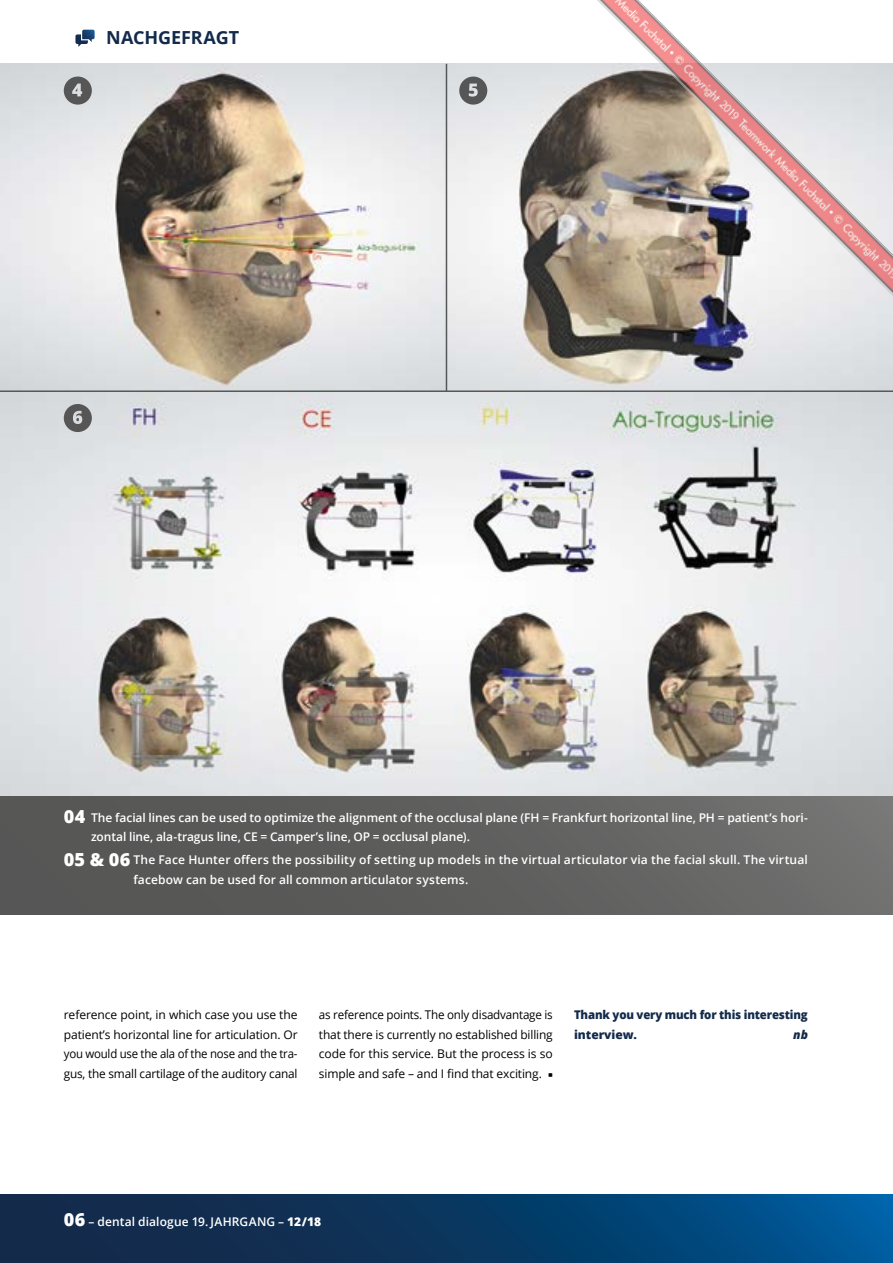
<style>
.page{position:relative;width:893px;height:1263px;background:#fff}
.page>*{position:absolute;margin:0;border:0;box-sizing:border-box;transform-origin:0 0}
.t1{font:700 18px "Open Sans";letter-spacing:-.005em;color:#132a4b}
.DD_2018_Bilduntersch{font:600 12px/19.5px "Open Sans";letter-spacing:.01em;color:#fff}
.DD_2015_Fliesstext{font:12px/19.5px "Open Sans";letter-spacing:-.01em;color:#000;text-align:justify}
.DD_2015_Fliesstext-2{font:800 12px/19.5px "Open Sans";letter-spacing:-.015em;color:#132a4b;scale:.95 1}
.DD_2015_Fliesstext-3{font:italic 800 12px "Open Sans";color:#132a4b}
.s1{font-weight:800;font-size:18px}
.s2{font-family:"Entypo"}
.s3{font-weight:800}
</style>
<div class="page">
<svg style="left:0;top:1195px;width:893px;height:68px;background:#093a66"></svg>
<svg style="left:75px;top:30px;width:20px;height:17px"></svg>
<div style="left:0;top:795px;width:893px;height:119px;background:linear-gradient(to right,#515150,#70706f)"></div>
<img style="left:0;top:64px;width:893px;height:326px">
<svg style="left:0;top:392px;width:893px;height:403px"></svg>
<hr style="left:446px;top:64px;width:1px;height:327px;background:#565656">
<hr style="left:0;top:390px;width:893px;height:2px;background:#565656">
<svg style="left:64px;top:77px;width:28px;height:28px"></svg>
<svg style="left:459px;top:77px;width:28px;height:28px"></svg>
<svg style="left:64px;top:404px;width:28px;height:28px"></svg>
<img style="left:573px;top:0;width:320px;height:320px">
<h1 class="t1" style="left:106px;top:24px;width:134px">NACHGEFRAGT</h1>
<p class="DD_2018_Bilduntersch" style="left:91px;top:807px;width:718px;text-indent:-27px"><span class="s1">04</span> The facial lines can be used to optimize the alignment of the occlusal plane (FH = Frankfurt horizontal line, PH = patient’s hori&shy;zontal line, ala-tragus line, CE = Camper’s line, OP = occlusal plane).</p>
<p class="DD_2018_Bilduntersch" style="left:133px;top:850px;width:676px;text-indent:-70px"><span class="s1">05 &amp; 06</span> The Face Hunter offers the possibility of setting up models in the virtual articulator via the facial skull. The virtual facebow can be used for all common articulator systems.</p>
<p class="DD_2015_Fliesstext" style="left:64px;top:1005px;width:235px">reference point, in which case you use the patient’s horizontal line for articulation. Or you would use the ala of the nose and the tra&shy;gus, the small cartilage of the auditory canal</p>
<p class="DD_2015_Fliesstext" style="left:319px;top:1005px;width:235px">as reference points. The only disadvantage is that there is currently no established billing code for this service. But the process is so simple and safe – and I find that exciting. <span class="s2">■</span></p>
<p class="DD_2015_Fliesstext-2" style="left:574px;top:1005px;width:248px">Thank you very much for this interesting interview.</p>
<p class="DD_2015_Fliesstext-3" style="left:793px;top:1025px;width:16px">nb</p>
<p class="DD_2018_Bilduntersch" style="left:64px;top:1211px;width:259px"><span class="s1">06</span> – dental dialogue 19. JAHRGANG – <span class="s3">12/18</span></p>
</div>
